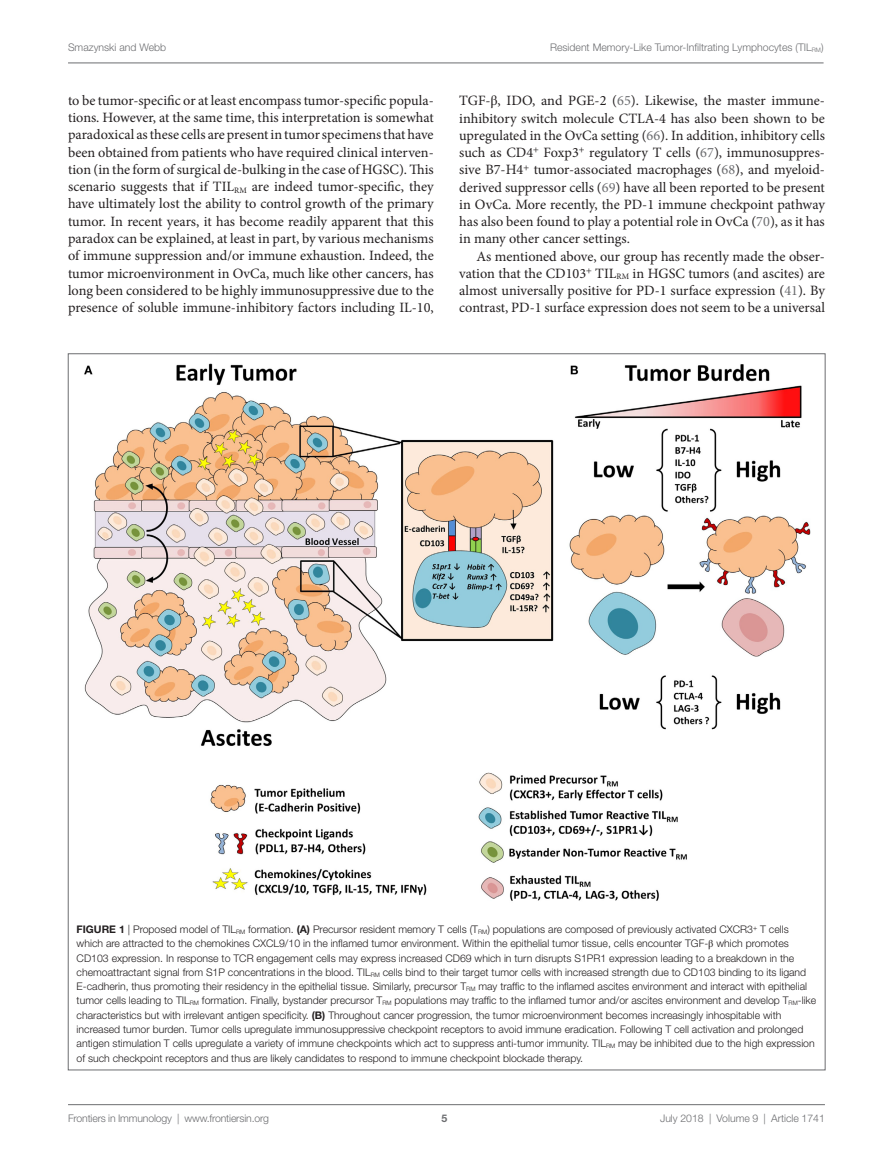
<style>
.page{position:relative;width:893px;height:1170px;background:#fff}
.page>*{position:absolute;margin:0;border:0;box-sizing:border-box;transform-origin:0 0}
.t1{font:14.25px/17.2px "Minion Pro";color:#231f20;text-align:justify}
.t2{font:300 10.5px/14.2px "Helvetica Neue LT Std";color:#231f20}
.t3{font:300 10.5px "Helvetica Neue LT Std";color:#6c6d70}
.t4{font:700 10.5px "Helvetica Neue LT Std";color:#231f20}
.t5{font:700 10.5px "Helvetica Neue LT Std";color:#6c6d70}
.s1{font-family:"STIX General"}
.s2{color:#6c6d70}
.s3{font-weight:700}
.s4{font-family:"STIX General";font-weight:400}
</style>
<div class="page">
<hr style="left:68px;top:1104px;width:757px;height:1px;background:#6c6d70">
<hr style="left:68px;top:63px;width:755px;height:1px;background:#6c6d70">
<img style="left:84px;top:363px;width:727px;height:538px">
<p class="t3" style="left:68px;top:41px;width:100px">Smazynski and Webb</p>
<p class="t3" style="left:550px;top:41px;width:275px">Resident Memory-Like Tumor-Infiltrating Lymphocytes (TIL<sub>RM</sub>)</p>
<p class="t1" style="left:68px;top:92px;width:367px">to be tumor-specific or at least encompass tumor-specific popula&shy;tions. However, at the same time, this interpretation is somewhat paradoxical as these cells are present in tumor specimens that have been obtained from patients who have required clinical interven&shy;tion (in the form of surgical de-bulking in the case of HGSC). This scenario suggests that if TIL<sub>RM</sub> are indeed tumor-specific, they have ultimately lost the ability to control growth of the primary tumor. In recent years, it has become readily apparent that this paradox can be explained, at least in part, by various mechanisms of immune suppression and/or immune exhaustion. Indeed, the tumor microenvironment in OvCa, much like other cancers, has long been considered to be highly immunosuppressive due to the presence of soluble immune-inhibitory factors including IL-10,</p>
<p class="t1" style="left:459px;top:92px;width:367px">TGF-<span class="s1">β</span>, IDO, and PGE-2 (<span class="s2">65</span>). Likewise, the master immune&shy;inhibitory switch molecule CTLA-4 has also been shown to be upregulated in the OvCa setting (<span class="s2">66</span>). In addition, inhibitory cells such as CD4<sup>+</sup> Foxp3<sup>+</sup> regulatory T cells (<span class="s2">67</span>), immunosuppres&shy;sive B7-H4<sup>+</sup> tumor-associated macrophages (<span class="s2">68</span>), and myeloid&shy;derived suppressor cells (<span class="s2">69</span>) have all been reported to be present in OvCa. More recently, the PD-1 immune checkpoint pathway has also been found to play a potential role in OvCa (<span class="s2">70</span>), as it has in many other cancer settings.</p>
<p class="t1" style="left:459px;top:247px;width:367px;text-indent:17px">As mentioned above, our group has recently made the obser&shy;vation that the CD103<sup>+</sup> TIL<sub>RM</sub> in HGSC tumors (and ascites) are almost universally positive for PD-1 surface expression (<span class="s2">41</span>). By contrast, PD-1 surface expression does not seem to be a universal</p>
<p class="t2" style="left:77px;top:922px;width:741px;text-indent:33px"><span class="s3">E 1</span> | Proposed model of TIL<sub>RM</sub> formation. <span class="s3">(A)</span> Precursor resident memory T cells (T<sub>RM</sub>) populations are composed of previously activated CXCR3<sup>+</sup> T cells which are attracted to the chemokines CXCL9/10 in the inflamed tumor environment. Within the epithelial tumor tissue, cells encounter TGF-<span class="s4">β</span> which promotes CD103 expression. In response to TCR engagement cells may express increased CD69 which in turn disrupts S1PR1 expression leading to a breakdown in the chemoattractant signal from S1P concentrations in the blood. TIL<sub>RM</sub> cells bind to their target tumor cells with increased strength due to CD103 binding to its ligand E-cadherin, thus promoting their residency in the epithelial tissue. Similarly, precursor T<sub>RM</sub> may traffic to the inflamed ascites environment and interact with epithelial tumor cells leading to TIL<sub>RM</sub> formation. Finally, bystander precursor T<sub>RM</sub> populations may traffic to the inflamed tumor and/or ascites environment and develop T<sub>RM</sub>-like characteristics but with irrelevant antigen specificity. <span class="s3">(B)</span> Throughout cancer progression, the tumor microenvironment becomes increasingly inhospitable with increased tumor burden. Tumor cells upregulate immunosuppressive checkpoint receptors to avoid immune eradication. Following T cell activation and prolonged antigen stimulation T cells upregulate a variety of immune checkpoints which act to suppress anti-tumor immunity. TIL<sub>RM</sub> may be inhibited due to the high expression of such checkpoint receptors and thus are likely candidates to respond to immune checkpoint blockade therapy.</p>
<p class="t4" style="left:77px;top:922px;width:18px">FIGUR</p>
<p class="t3" style="left:68px;top:1111px;width:203px">Frontiers in Immunology | www.frontiersin.org</p>
<p class="t3" style="left:660px;top:1111px;width:166px">July 2018 | Volume 9 | Article 1741</p>
<p class="t5" style="left:441px;top:1111px;width:7px">5</p>
</div>
